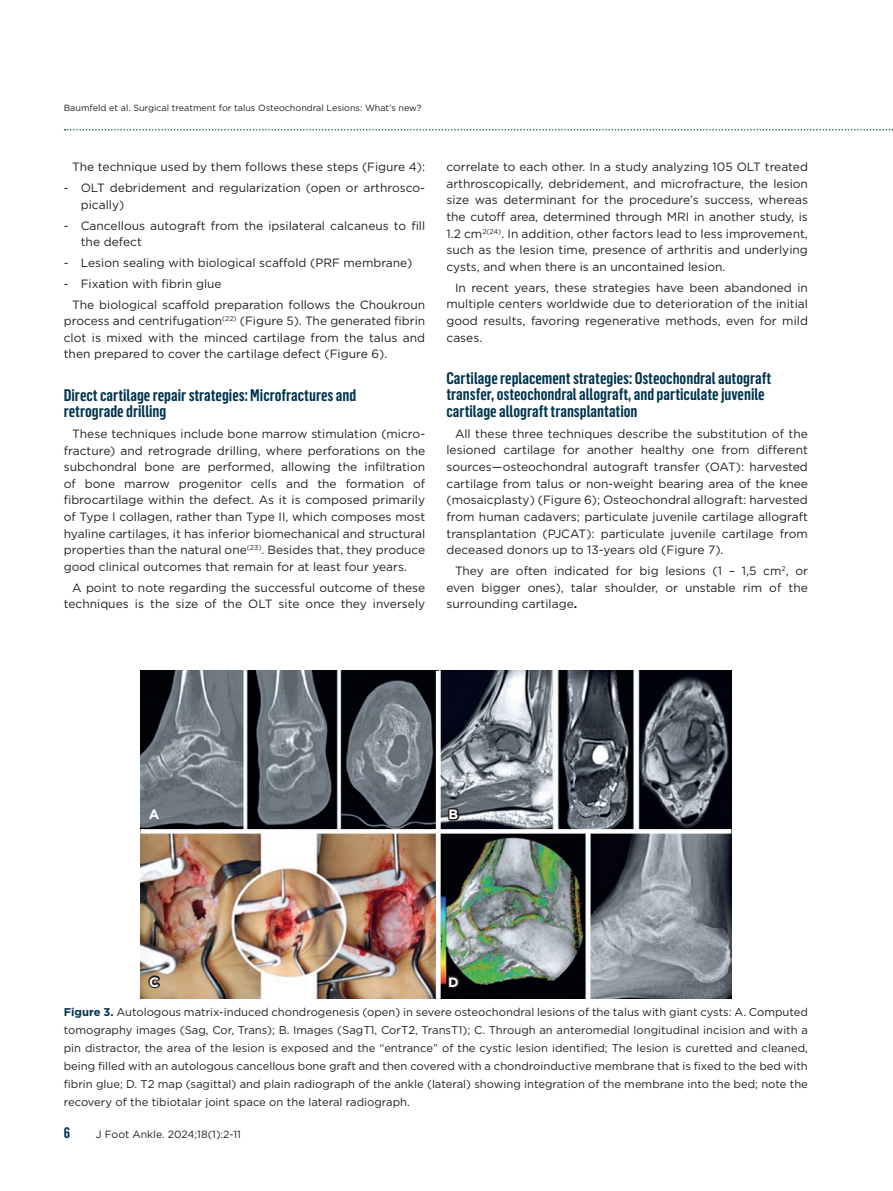
<style>
.page{position:relative;width:893px;height:1191px;background:#fff}
.page>*{position:absolute;margin:0;border:0;box-sizing:border-box;transform-origin:0 0}
.t1{font:600 16.5px/16.6px "Flama Cond";color:#01344e}
.t2{font:600 15px "Flama Cond";color:#01344e}
.t3{font:700 13.5px "Gotham";color:#fff}
.t4{font:12px/16.6px "Gotham";color:#231f20;text-align:justify}
.t5{font:11.25px/18px "Gotham";color:#231f20;text-align:justify}
.t6{font:10.5px "Gotham";color:#231f20}
.t7{font:9px "Gotham";color:#231f20}
.s1{font-weight:700}
.s2{font-weight:700;color:#01344e}
</style>
<div class="page">
<svg style="left:65px;top:129px;width:828px;height:1px"></svg>
<img style="left:140px;top:671px;width:591px;height:328px">
<svg style="left:147px;top:974px;width:16px;height:15px"></svg>
<svg style="left:447px;top:805px;width:14px;height:17px"></svg>
<svg style="left:446px;top:974px;width:15px;height:15px"></svg>
<svg style="left:140px;top:829px;width:591px;height:4px"></svg>
<hr style="left:436px;top:671px;width:4px;height:328px;background:#fff">
<p class="t7" style="left:64px;top:102px;width:359px">Baumfeld et al. Surgical treatment for talus Osteochondral Lesions: What’s new?</p>
<p class="t4" style="left:72px;top:158px;width:354px">The technique used by them follows these steps (Figure 4):</p>
<p class="t4" style="left:81px;top:179px;width:344px;text-indent:-17px">- OLT debridement and regularization (open or arthrosco&shy;pically)</p>
<p class="t4" style="left:81px;top:217px;width:346px;text-indent:-17px">- Cancellous autograft from the ipsilateral calcaneus to fill the defect</p>
<p class="t4" style="left:64px;top:254px;width:350px">- Lesion sealing with biological scaffold (PRF membrane)</p>
<p class="t4" style="left:72px;top:273px;width:354px;line-height:20.9px;text-indent:-8px">- Fixation with fibrin glue<br>The biological scaffold preparation follows the Choukroun</p>
<p class="t4" style="left:64px;top:312px;width:363px">process and centrifugation<sup>(22)</sup> (Figure 5). The generated fibrin clot is mixed with the minced cartilage from the talus and then prepared to cover the cartilage defect (Figure 6).</p>
<h1 class="t1" style="left:64px;top:385px;width:294px">Direct cartilage repair strategies: Microfractures and retrograde drilling</h1>
<p class="t4" style="left:64px;top:425px;width:363px;text-align:left;text-indent:9px">These techniques include bone marrow stimulation (micro&shy;fracture) and retrograde drilling, where perforations on the subchondral bone are performed, allowing the infiltration of bone marrow progenitor cells and the formation of fibrocartilage within the defect. As it is composed primarily of Type I collagen, rather than Type II, which composes most hyaline cartilages, it has inferior biomechanical and structural properties than the natural one<sup>(23)</sup>. Besides that, they produce good clinical outcomes that remain for at least four years.</p>
<p class="t4" style="left:64px;top:579px;width:363px;text-align:right">A point to note regarding the successful outcome of these techniques is the size of the OLT site once they inversely</p>
<p class="t4" style="left:446px;top:158px;width:363px">correlate to each other. In a study analyzing 105 OLT treated arthroscopically, debridement, and microfracture, the lesion size was determinant for the procedure’s success, whereas the cutoff area, determined through MRI in another study, is 1.2 cm<sup>2(24)</sup>. In addition, other factors lead to less improvement, such as the lesion time, presence of arthritis and underlying cysts, and when there is an uncontained lesion.</p>
<p class="t4" style="left:446px;top:279px;width:363px;text-indent:9px">In recent years, these strategies have been abandoned in multiple centers worldwide due to deterioration of the initial good results, favoring regenerative methods, even for mild cases.</p>
<h1 class="t1" style="left:446px;top:369px;width:326px">Cartilage replacement strategies: Osteochondral autograft transfer, osteochondral allograft, and particulate juvenile cartilage allograft transplantation</h1>
<p class="t4" style="left:446px;top:425px;width:363px;text-indent:9px">All these three techniques describe the substitution of the lesioned cartilage for another healthy one from different sources—osteochondral autograft transfer (OAT): harvested cartilage from talus or non-weight bearing area of the knee (mosaicplasty) (Figure 6); Osteochondral allograft: harvested from human cadavers; particulate juvenile cartilage allograft transplantation (PJCAT): particulate juvenile cartilage from deceased donors up to 13-years old (Figure 7).</p>
<p class="t4" style="left:446px;top:562px;width:363px;text-indent:9px">They are often indicated for big lesions (1 – 1,5 cm<sup>2</sup>, or even bigger ones), talar shoulder, or unstable rim of the surrounding cartilage<span class="s1">.</span></p>
<p class="t3" style="left:149px;top:805px;width:12px">A</p>
<p class="t3" style="left:149px;top:972px;width:11px">C</p>
<p class="t3" style="left:449px;top:805px;width:11px">B</p>
<p class="t3" style="left:448px;top:972px;width:12px">D</p>
<p class="t5" style="left:64px;top:1002px;width:746px"><span class="s2">Figure 3.</span> Autologous matrix-induced chondrogenesis (open) in severe osteochondral lesions of the talus with giant cysts: A. Computed tomography images (Sag, Cor, Trans); B. Images (SagT1, CorT2, TransT1); C. Through an anteromedial longitudinal incision and with a pin distractor, the area of the lesion is exposed and the “entrance” of the cystic lesion identified; The lesion is curetted and cleaned, being filled with an autologous cancellous bone graft and then covered with a chondroinductive membrane that is fixed to the bed with fibrin glue; D. T2 map (sagittal) and plain radiograph of the ankle (lateral) showing integration of the membrane into the bed; note the recovery of the tibiotalar joint space on the lateral radiograph.</p>
<p class="t2" style="left:64px;top:1121px;width:8px">6</p>
<p class="t6" style="left:96px;top:1127px;width:147px">J Foot Ankle. 2024;18(1):2-11</p>
</div>
